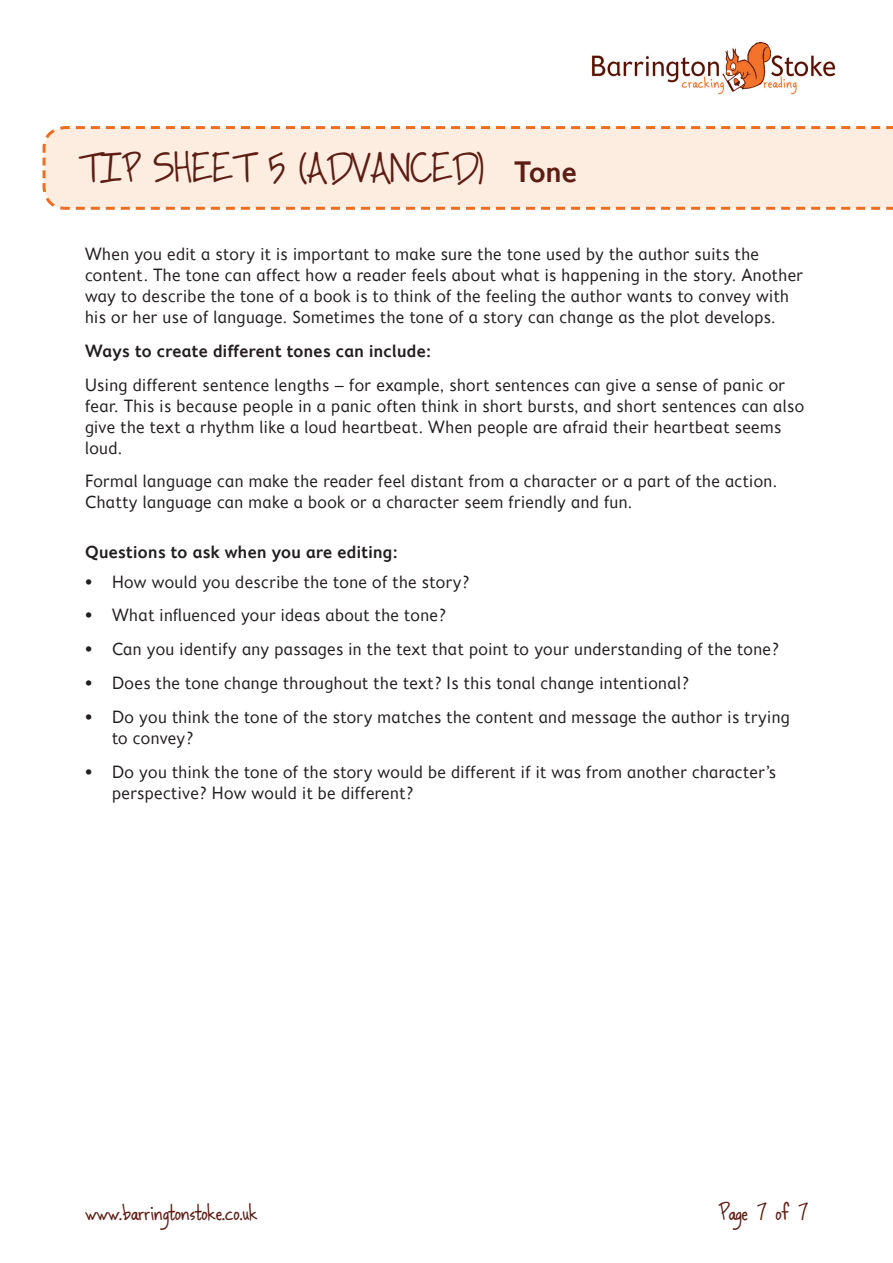
<style>
.page{position:relative;width:893px;height:1263px;background:#fff}
.page>*{position:absolute;margin:0;border:0;box-sizing:border-box;transform-origin:0 0}
.Part_Header{font:700 30px "Dancinginthe Minefields";color:#5e1d13}
.Body_Text_First_Para{font:18px/21px "Fiendstar";letter-spacing:.01em;color:#231f20}
.bullets{font:18px/21px "Fiendstar";letter-spacing:.01em;color:#231f20}
.Body_text{font:18px/21px "Fiendstar";letter-spacing:.01em;color:#231f20}
.In_Text_Title{font:600 18px "Fiendstar";letter-spacing:.01em;color:#231f20}
.t1{font:700 18px "Dancinginthe Minefields";letter-spacing:.01em;color:#5e1d13}
.Question_Title{font:600 18px "Fiendstar";letter-spacing:.01em;color:#231f20}
.s1{font-family:"Fiendstar";font-weight:600}
</style>
<div class="page">
<img style="left:591px;top:41px;width:245px;height:54px">
<svg style="left:42px;top:126px;width:851px;height:84px;background:#fce7d7"></svg>
<p class="Part_Header" style="left:79px;top:155px;width:500px">Tip Sheet 5 (Advanced) <span class="s1">Tone</span></p>
<p class="Body_Text_First_Para" style="left:85px;top:244px;width:720px">When you edit a story it is important to make sure the tone used by the author suits the content. The tone can affect how a reader feels about what is happening in the story. Another way to describe the tone of a book is to think of the feeling the author wants to convey with his or her use of language. Sometimes the tone of a story can change as the plot develops.</p>
<p class="In_Text_Title" style="left:85px;top:341px;width:348px">Ways to create different tones can include:</p>
<p class="Body_Text_First_Para" style="left:85px;top:374px;width:721px">Using different sentence lengths – for example, short sentences can give a sense of panic or fear. This is because people in a panic often think in short bursts, and short sentences can also give the text a rhythm like a loud heartbeat. When people are afraid their heartbeat seems loud.</p>
<p class="Body_text" style="left:85px;top:471px;width:694px">Formal language can make the reader feel distant from a character or a part of the action.<br>Chatty language can make a book or a character seem friendly and fun.</p>
<p class="Question_Title" style="left:85px;top:542px;width:314px">Questions to ask when you are editing:</p>
<p class="bullets" style="left:85px;top:571px;width:386px">• How would you describe the tone of the story?</p>
<p class="bullets" style="left:85px;top:605px;width:363px">• What influenced your ideas about the tone?</p>
<p class="bullets" style="left:85px;top:639px;width:695px">• Can you identify any passages in the text that point to your understanding of the tone?</p>
<p class="bullets" style="left:85px;top:672px;width:605px">• Does the tone change throughout the text? Is this tonal change intentional?</p>
<p class="bullets" style="left:112px;top:706px;width:680px;text-indent:-27px">• Do you think the tone of the story matches the content and message the author is trying to convey?</p>
<p class="bullets" style="left:112px;top:761px;width:666px;text-indent:-27px">• Do you think the tone of the story would be different if it was from another character’s perspective? How would it be different?</p>
<p class="t1" style="left:85px;top:1204px;width:174px">www.barringtonstoke.co.uk</p>
<p class="t1" style="left:718px;top:1204px;width:91px">Page 7 of 7</p>
</div>
